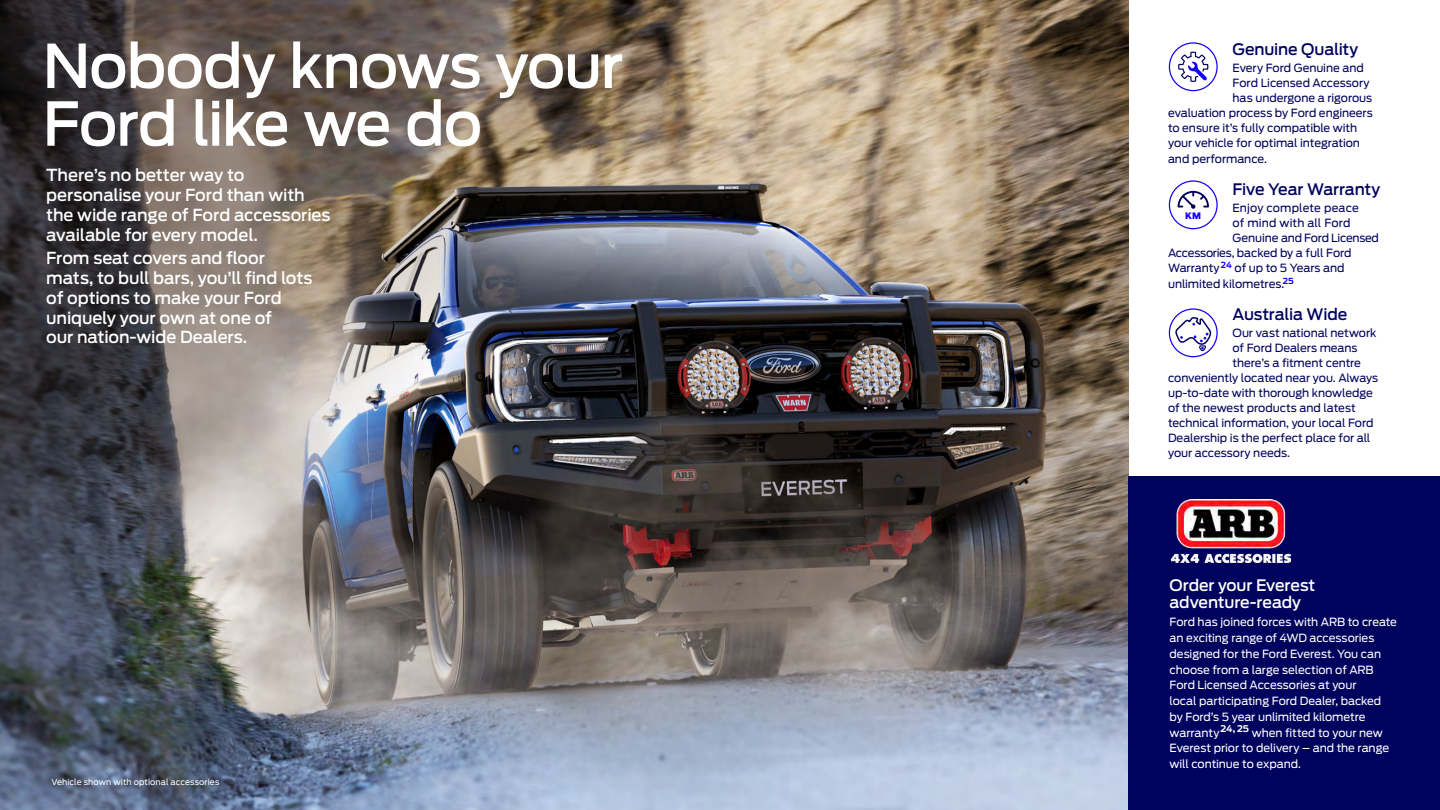
<style>
.page{position:relative;width:1440px;height:810px;background:#fff}
.page>*{position:absolute;margin:0;border:0;box-sizing:border-box;transform-origin:0 0}
.t1{font:500 60px/57.8px "Ford Antenna";letter-spacing:-.025em;color:#fff}
.t2{font:500 16.5px/19.8px "Ford Antenna";letter-spacing:-.01em;color:#fff}
.t3{font:500 15.75px "Ford Antenna";letter-spacing:-.01em;color:#00035d}
.t4{font:500 15.75px/17.2px "Ford Antenna";letter-spacing:-.005em;color:#fff}
.t5{font:11.25px "Ford Antenna";letter-spacing:-.005em;color:#00035d}
.t6{font:11.25px/15.8px "Ford Antenna";letter-spacing:-.005em;color:#fff}
.t7{font:11.25px "Ford Antenna";letter-spacing:-.025em;color:#00035d}
.t8{font:900 8.85px "Ford Antenna";color:#1400fa}
.t9{font:8.25px "Ford Antenna";letter-spacing:.005em;color:#fff}
</style>
<div class="page">
<img style="left:0;top:0;width:1128px;height:810px">
<div style="left:1128px;top:476px;width:312px;height:334px;background:#00035d"></div>
<svg style="left:1169px;top:42px;width:49px;height:49px"></svg>
<svg style="left:1169px;top:180px;width:49px;height:49px"></svg>
<svg style="left:1169px;top:308px;width:49px;height:49px"></svg>
<img style="left:1171px;top:499px;width:120px;height:64px">
<h1 class="t1" style="left:43px;top:31px;width:583px">Nobody knows your<br>Ford like we do</h1>
<h2 class="t2" style="left:46px;top:163px;width:286px">There’s no better way to personalise your Ford than with the wide range of Ford accessories available for every model.</h2>
<h2 class="t2" style="left:46px;top:246px;width:268px">From seat covers and floor mats, to bull bars, you’ll find lots of options to make your Ford uniquely your own at one of<br>our nation-wide Dealers.</h2>
<p class="t9" style="left:51px;top:775px;width:170px">Vehicle shown with optional accessories</p>
<h3 class="t3" style="left:1233px;top:35px;width:127px">Genuine Quality</h3>
<p class="t5" style="left:1233px;top:58px;width:133px">Every Ford Genuine and</p>
<p class="t5" style="left:1233px;top:73px;width:139px">Ford Licensed Accessory</p>
<p class="t5" style="left:1233px;top:88px;width:141px">has undergone a rigorous</p>
<p class="t5" style="left:1168px;top:103px;width:206px">evaluation process by Ford engineers</p>
<p class="t5" style="left:1168px;top:118px;width:191px">to ensure it’s fully compatible with</p>
<p class="t5" style="left:1168px;top:133px;width:194px">your vehicle for optimal integration</p>
<p class="t5" style="left:1168px;top:149px;width:100px">and performance.</p>
<h3 class="t3" style="left:1233px;top:175px;width:149px">Five Year Warranty</h3>
<p class="t5" style="left:1233px;top:198px;width:128px">Enjoy complete peace</p>
<p class="t5" style="left:1233px;top:213px;width:120px">of mind with all Ford</p>
<p class="t7" style="left:1233px;top:228px;width:148px">Genuine and Ford Licensed</p>
<p class="t5" style="left:1168px;top:243px;width:185px">Accessories, backed by a full Ford</p>
<p class="t5" style="left:1168px;top:258px;width:178px">Warranty <sup>24</sup> of up to 5 Years and</p>
<p class="t5" style="left:1168px;top:274px;width:127px">unlimited kilometres.<sup>25</sup></p>
<h3 class="t3" style="left:1233px;top:300px;width:116px">Australia Wide</h3>
<p class="t5" style="left:1233px;top:323px;width:145px">Our vast national network</p>
<p class="t5" style="left:1233px;top:338px;width:127px">of Ford Dealers means</p>
<p class="t5" style="left:1233px;top:353px;width:130px">there’s a fitment centre</p>
<p class="t5" style="left:1168px;top:368px;width:212px">conveniently located near you. Always</p>
<p class="t5" style="left:1168px;top:383px;width:206px">up-to-date with thorough knowledge</p>
<p class="t5" style="left:1168px;top:398px;width:189px">of the newest products and latest</p>
<p class="t5" style="left:1168px;top:413px;width:207px">technical information, your local Ford</p>
<p class="t5" style="left:1168px;top:428px;width:204px">Dealership is the perfect place for all</p>
<p class="t5" style="left:1168px;top:443px;width:123px">your accessory needs.</p>
<p class="t8" style="left:1185px;top:207px;width:17px">KM</p>
<h3 class="t4" style="left:1170px;top:575px;width:147px">Order your Everest adventure-ready</h3>
<p class="t6" style="left:1170px;top:613px;width:229px">Ford has joined forces with ARB to create an exciting range of 4WD accessories designed for the Ford Everest. You can choose from a large selection of ARB Ford Licensed Accessories at your<br>local participating Ford Dealer, backed by Ford’s 5 year unlimited kilometre warranty <sup>24,</sup> <sup>25</sup> when fitted to your new Everest prior to delivery – and the range will continue to expand.</p>
</div>
